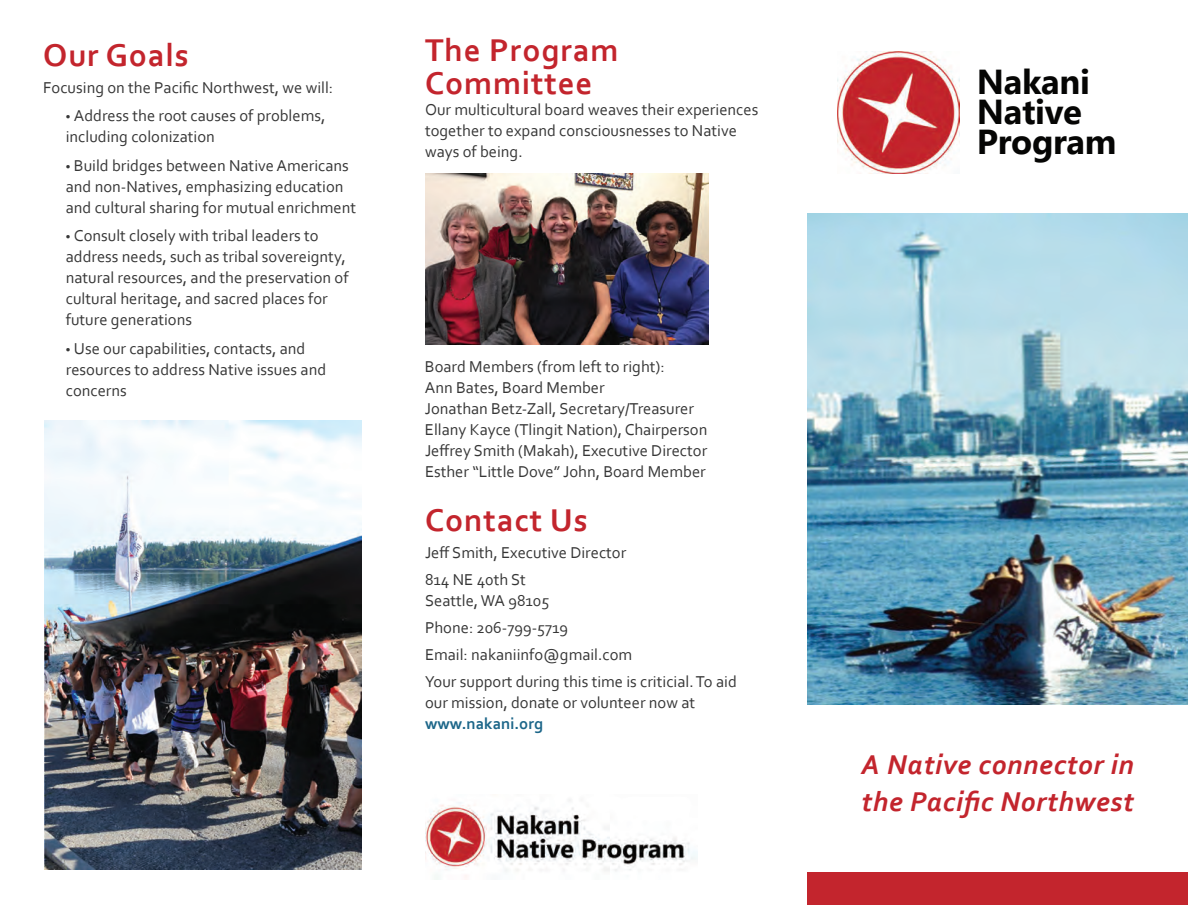
<style>
.page{position:relative;width:1188px;height:918px;background:#fff}
.page>*{position:absolute;margin:0;border:0;box-sizing:border-box;transform-origin:0 0}
.t1{font:700 34.65px/29.7px "Microsoft Tai Le";letter-spacing:-.01em;color:#050504}
.t2{font:700 33px/33px "Corbel";letter-spacing:.025em;color:#c3252d}
.t3{font:italic 700 28.5px/37.5px "Corbel";letter-spacing:.025em;color:#c3252d}
.t4{font:16.5px/21px "Corbel";color:rgb(0 0 0/.79)}
.t5{font:700 16.5px "Corbel";color:#1c6689}
.s1{font-family:"Myriad Pro"}
</style>
<div class="page">
<img style="left:838px;top:52px;width:121px;height:121px">
<img style="left:425px;top:799px;width:272px;height:81px">
<img style="left:45px;top:420px;width:317px;height:450px">
<img style="left:807px;top:214px;width:381px;height:491px">
<div style="left:807px;top:872px;width:381px;height:32px;background:#c3252d"></div>
<img style="left:425px;top:173px;width:283px;height:172px">
<h2 class="t2" style="left:43px;top:37px;width:147px">Our Goals</h2>
<p class="t4" style="left:43px;top:76px;width:292px">Focusing on the Pacific Northwest, we will:</p>
<p class="t4" style="left:66px;top:105px;width:261px"><span class="s1">•</span> Address the root causes of problems, including colonization</p>
<p class="t4" style="left:66px;top:154px;width:292px"><span class="s1">•</span> Build bridges between Native Americans and non-Natives, emphasizing education and cultural sharing for mutual enrichment</p>
<p class="t4" style="left:66px;top:225px;width:284px"><span class="s1">•</span> Consult closely with tribal leaders to address needs, such as tribal sovereignty, natural resources, and the preservation of cultural heritage, and sacred places for future generations</p>
<p class="t4" style="left:66px;top:337px;width:262px"><span class="s1">•</span> Use our capabilities, contacts, and resources to address Native issues and concerns</p>
<h2 class="t2" style="left:425px;top:33px;width:195px">The Program<br>Committee</h2>
<p class="t4" style="left:425px;top:98px;width:335px">Our multicultural board weaves their experiences together to expand consciousnesses to Native ways of being.</p>
<p class="t4" style="left:425px;top:355px;width:284px">Board Members (from left to right):<br>Ann Bates, Board Member<br>Jonathan Betz-Zall, Secretary/Treasurer Ellany Kayce (Tlingit Nation), Chairperson Jeffrey Smith (Makah), Executive Director Esther “Little Dove” John, Board Member</p>
<h2 class="t2" style="left:425px;top:503px;width:164px">Contact Us</h2>
<p class="t4" style="left:425px;top:538px;width:203px;line-height:27px">Jeff Smith, Executive Director<br>814 NE 40th St</p>
<p class="t4" style="left:425px;top:586px;width:313px;line-height:27px">Seattle, WA 98105<br>Phone: 206-799-5719<br>Email: nakaniinfo@gmail.com<br>Your support during this time is criticial. To aid</p>
<p class="t4" style="left:425px;top:691px;width:272px">our mission, donate or volunteer now at</p>
<p class="t5" style="left:425px;top:713px;width:120px">www.nakani.org</p>
<h1 class="t1" style="left:977px;top:69px;width:141px">Nakani<br>Native<br>Program</h1>
<h3 class="t3" style="left:861px;top:745px;width:274px">A Native connector in the Pacific Northwest</h3>
</div>
